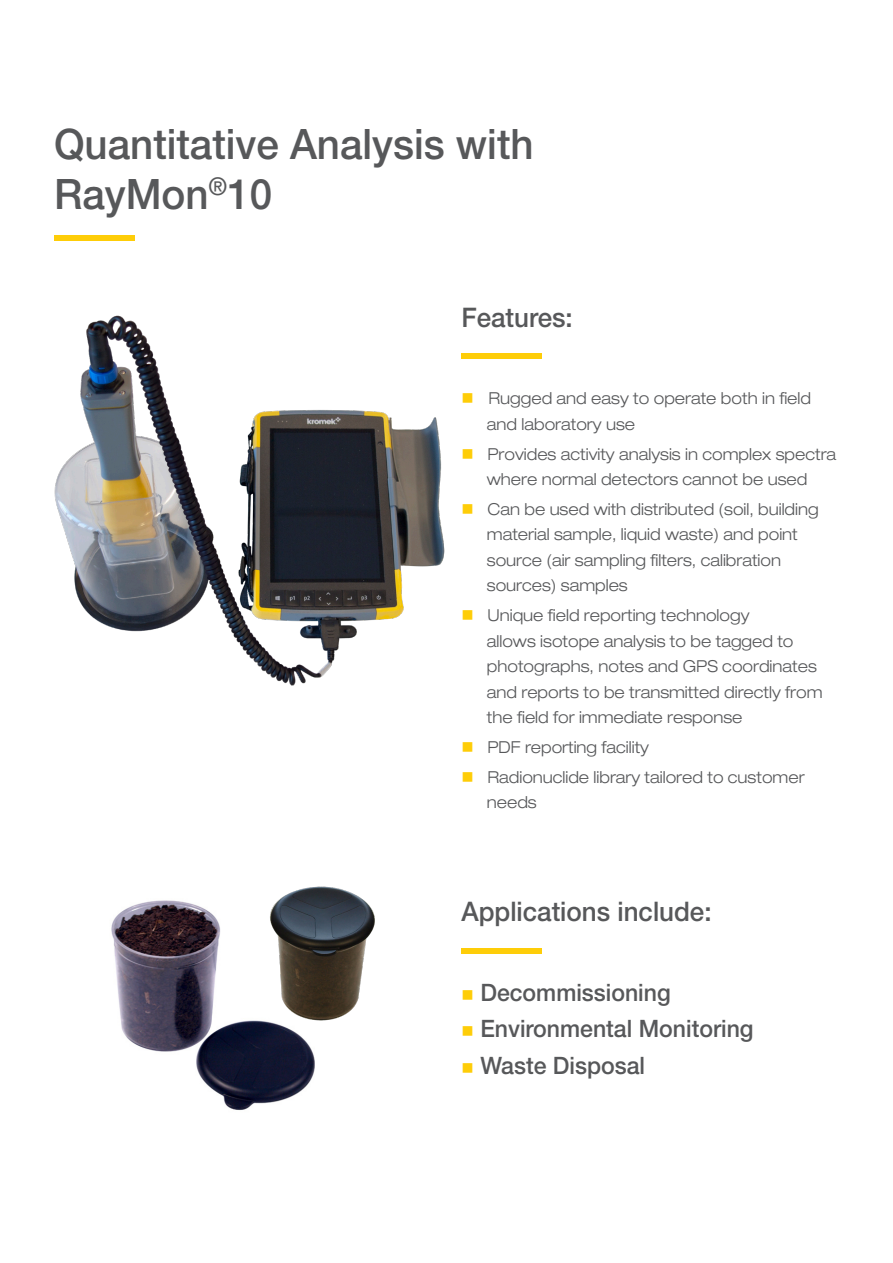
<style>
.page{position:relative;width:893px;height:1263px;background:#fff}
.page>*{position:absolute;margin:0;border:0;box-sizing:border-box;transform-origin:0 0}
.t1{font:500 42px/50.4px "Helvetica Neue LT Std";color:#57585a;scale:.96 1}
.t2{font:500 27px "Helvetica Neue LT Std";color:#57585a;scale:.96 1}
.t3{font:500 24px "Helvetica Neue LT Std";color:#57585a;scale:.96 1}
.t4{font:300 expanded 16.5px/25.5px "Helvetica Neue LT Std";color:#57585a;scale:.96 1}
.s1{color:#fecd08}
</style>
<div class="page">
<img style="left:54px;top:315px;width:391px;height:371px">
<img style="left:111px;top:900px;width:204px;height:210px">
<img style="left:262px;top:886px;width:113px;height:141px">
<div style="left:461px;top:948px;width:81px;height:5px;background:#fecd08"></div>
<div style="left:54px;top:235px;width:81px;height:5px;background:#fecd08"></div>
<div style="left:461px;top:353px;width:81px;height:5px;background:#fecd08"></div>
<p class="t1" style="left:54px;top:118px;width:501px">Quantitative Analysis with<br>RayMon<sup>®</sup>10</p>
<p class="t2" style="left:461px;top:301px;width:118px">Features:</p>
<p class="t4" style="left:487px;top:386px;width:339px;text-indent:-26px"><span class="s1">■</span> Rugged and easy to operate both in field and laboratory use</p>
<p class="t4" style="left:461px;top:441px;width:392px;text-align:center"><span class="s1">■</span> Provides activity analysis in complex spectra where normal detectors cannot be used</p>
<p class="t4" style="left:487px;top:496px;width:347px;text-indent:-26px"><span class="s1">■</span> Can be used with distributed (soil, building material sample, liquid waste) and point source (air sampling filters, calibration sources) samples</p>
<p class="t4" style="left:487px;top:602px;width:351px;text-indent:-26px"><span class="s1">■</span> Unique field reporting technology<br>allows isotope analysis to be tagged to photographs, notes and GPS coordinates and reports to be transmitted directly from the field for immediate response</p>
<p class="t4" style="left:461px;top:734px;width:197px"><span class="s1">■</span> PDF reporting facility</p>
<p class="t4" style="left:487px;top:764px;width:332px;text-indent:-26px"><span class="s1">■</span> Radionuclide library tailored to customer needs</p>
<p class="t2" style="left:461px;top:895px;width:262px">Applications include:</p>
<p class="t3" style="left:461px;top:978px;width:220px"><span class="s1">■</span> Decommissioning</p>
<p class="t3" style="left:461px;top:1015px;width:306px"><span class="s1">■</span> Environmental Monitoring</p>
<p class="t3" style="left:461px;top:1051px;width:193px"><span class="s1">■</span> Waste Disposal</p>
</div>
